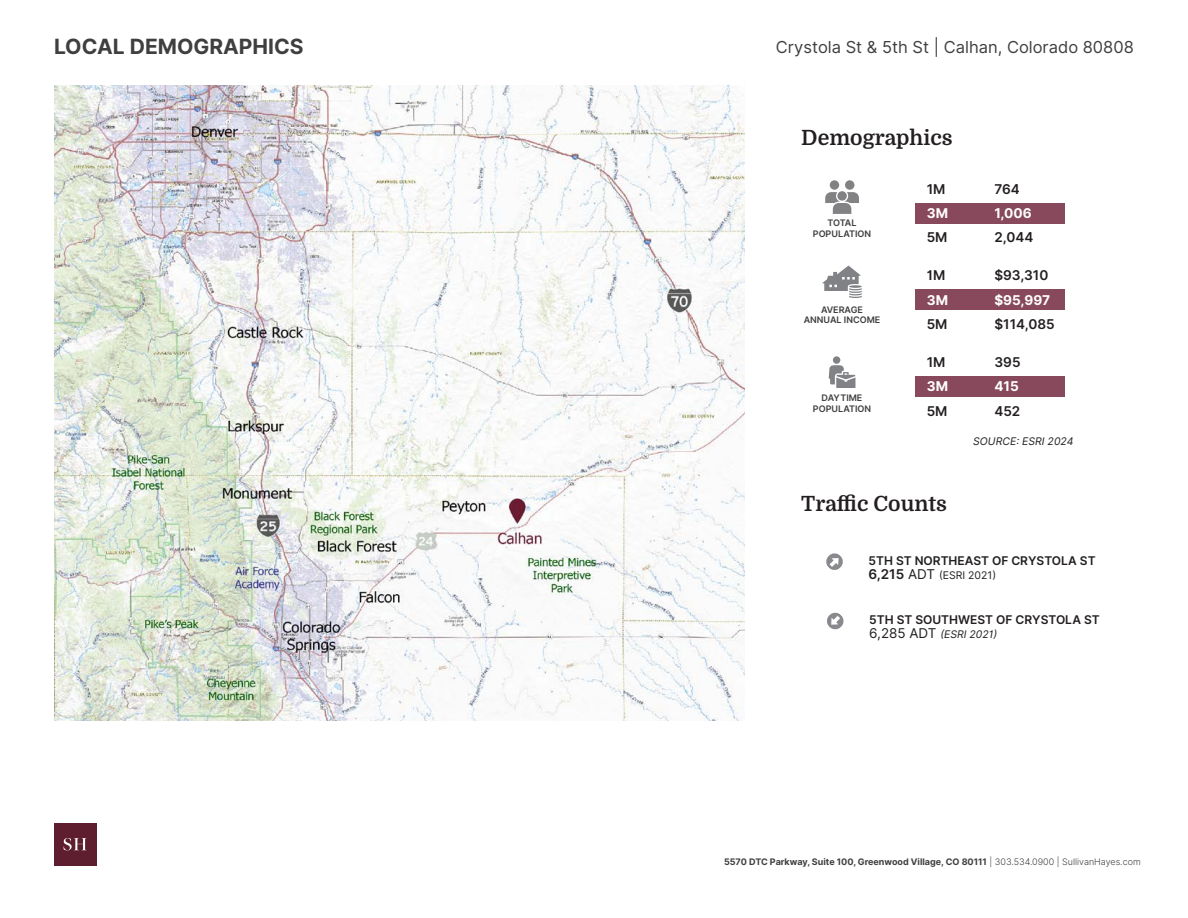
<style>
.page{position:relative;width:1188px;height:918px;background:#fff}
.page>*{position:absolute;margin:0;border:0;box-sizing:border-box;transform-origin:0 0}
.t1{font:21px "Domine";color:#231f20}
.t2{font:700 21px "Inter";color:#3f3f3f}
.t3{font:16.5px "Inter";color:#3f3f3f}
.t4{font:600 13.5px "Inter";color:#231f20}
.t5{font:700 13.5px "Inter";color:#fff}
.t6{font:600 12px "Inter";color:#231f20}
.t7{font:italic 10.5px "Inter";color:#231f20}
.t8{font:10.5px "Inter";color:#231f20}
.t9{font:700 9px "Inter";color:#3f3f3f}
.t10{font:600 9px/10.8px "Inter";color:#3f3f3f;text-align:center}
.s1{font-weight:600;font-size:13.5px}
.s2{font-size:13.5px}
.s3{font-style:normal;font-size:13.5px}
.s4{font-weight:300}
</style>
<div class="page">
<div style="left:916px;top:376px;width:149px;height:21px;background:#87495b"></div>
<div style="left:916px;top:290px;width:149px;height:20px;background:#87495b"></div>
<div style="left:916px;top:203px;width:149px;height:21px;background:#87495b"></div>
<div style="left:54px;top:823px;width:42px;height:42px;background:#5f1e30"></div>
<svg style="left:64px;top:838px;width:23px;height:12px"></svg>
<div style="left:845px;top:180px;width:9px;height:10px;background:#828285;border-radius:50%"></div>
<div style="left:830px;top:180px;width:9px;height:10px;background:#828285;border-radius:50%"></div>
<svg style="left:825px;top:192px;width:34px;height:22px"></svg>
<svg style="left:822px;top:266px;width:40px;height:32px"></svg>
<div style="left:833px;top:356px;width:7px;height:8px;background:#808285;border-radius:50%"></div>
<svg style="left:829px;top:365px;width:26px;height:23px"></svg>
<svg style="left:827px;top:612px;width:17px;height:18px"></svg>
<svg style="left:826px;top:553px;width:17px;height:17px"></svg>
<img style="left:54px;top:85px;width:690px;height:636px">
<h1 class="t2" style="left:54px;top:31px;width:251px">LOCAL DEMOGRAPHICS</h1>
<h2 class="t3" style="left:776px;top:35px;width:360px">Crystola St &amp; 5th St | Calhan, Colorado 80808</h2>
<h1 class="t1" style="left:801px;top:125px;width:153px">Demographics</h1>
<p class="t10" style="left:813px;top:218px;width:60px">TOTAL<br>POPULATION</p>
<p class="t10" style="left:804px;top:304px;width:78px">AVERAGE<br>ANNUAL INCOME</p>
<p class="t10" style="left:813px;top:392px;width:60px">DAYTIME<br>POPULATION</p>
<h3 class="t4" style="left:927px;top:179px;width:20px">1M</h3>
<h3 class="t5" style="left:927px;top:203px;width:23px">3M</h3>
<h3 class="t4" style="left:927px;top:228px;width:22px">5M</h3>
<h3 class="t4" style="left:927px;top:266px;width:20px">1M</h3>
<h3 class="t5" style="left:927px;top:290px;width:23px">3M</h3>
<h3 class="t4" style="left:927px;top:314px;width:22px">5M</h3>
<h3 class="t4" style="left:927px;top:352px;width:20px">1M</h3>
<h3 class="t5" style="left:927px;top:377px;width:23px">3M</h3>
<h3 class="t4" style="left:927px;top:401px;width:22px">5M</h3>
<h1 class="t1" style="left:801px;top:491px;width:147px">Traffic Counts</h1>
<h3 class="t4" style="left:994px;top:179px;width:27px">764</h3>
<h3 class="t5" style="left:994px;top:203px;width:39px">1,006</h3>
<h3 class="t4" style="left:994px;top:228px;width:40px">2,044</h3>
<h3 class="t4" style="left:994px;top:266px;width:55px">$93,310</h3>
<h3 class="t5" style="left:994px;top:290px;width:57px">$95,997</h3>
<h3 class="t4" style="left:994px;top:314px;width:62px">$114,085</h3>
<h3 class="t4" style="left:994px;top:352px;width:28px">395</h3>
<h3 class="t5" style="left:994px;top:377px;width:26px">415</h3>
<h3 class="t4" style="left:994px;top:401px;width:27px">452</h3>
<p class="t7" style="left:973px;top:434px;width:102px">SOURCE: ESRI 2024</p>
<h3 class="t6" style="left:869px;top:552px;width:229px">5TH ST NORTHEAST OF CRYSTOLA ST</h3>
<p class="t8" style="left:869px;top:567px;width:129px"><span class="s1">6,215</span> <span class="s2">ADT</span> (ESRI 2021)</p>
<h3 class="t6" style="left:869px;top:611px;width:232px">5TH ST SOUTHWEST OF CRYSTOLA ST</h3>
<p class="t7" style="left:869px;top:626px;width:130px"><span class="s3">6,285 ADT</span> (ESRI 2021)</p>
<p class="t9" style="left:724px;top:855px;width:418px">5570 DTC Parkway, Suite 100, Greenwood Village, CO 80111 <span class="s4">| 303.534.0900 | SullivanHayes.com</span></p>
</div>
